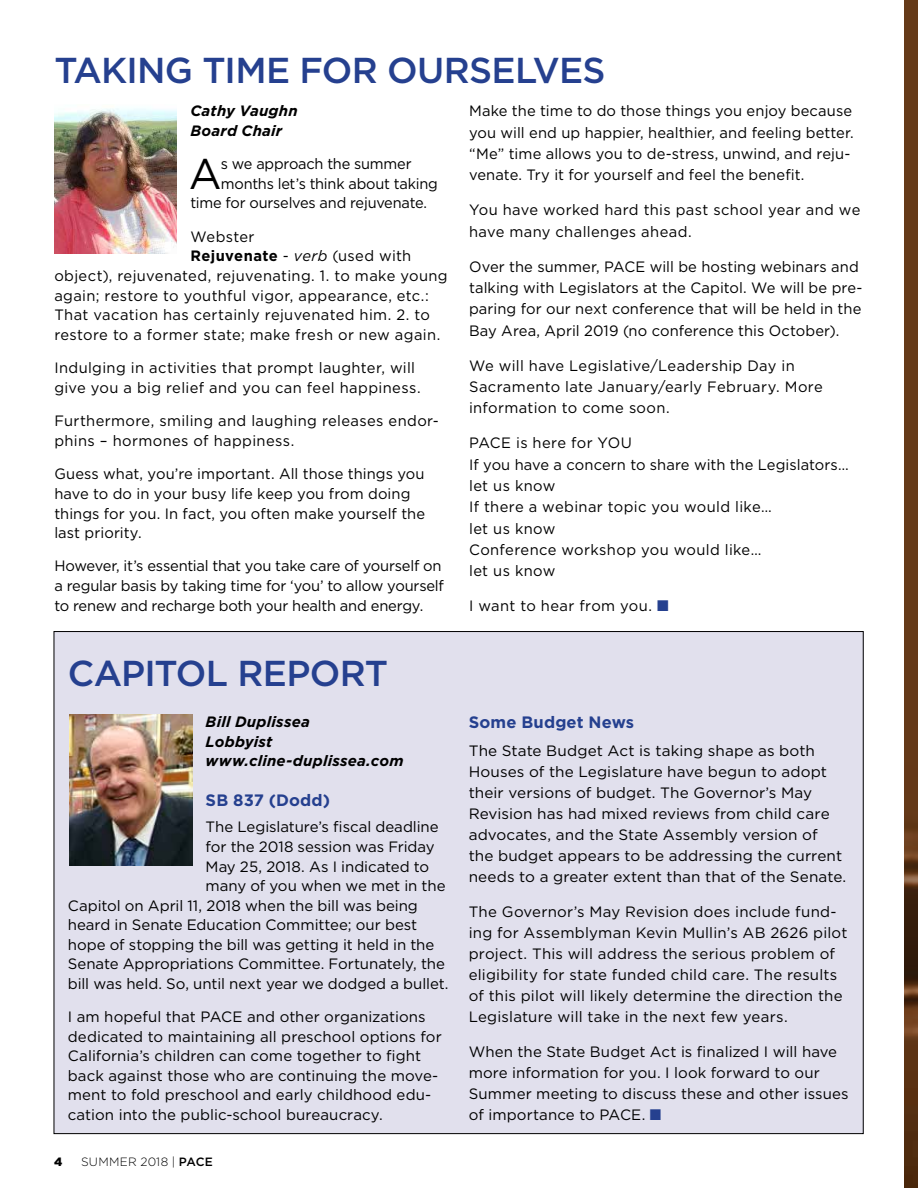
<style>
.page{position:relative;width:918px;height:1188px;background:#fff}
.page>*{position:absolute;margin:0;border:0;box-sizing:border-box;transform-origin:0 0}
.t1{font:42.9px "Gotham";color:#000}
.t2{font:500 36px "Gotham";letter-spacing:-.02em;color:#25408f}
.t3{font:700 16.5px "Gotham";letter-spacing:.01em;color:#25408f}
.t4{font:15px/21px "Gotham";letter-spacing:.005em;color:#000}
.t5{font:15px/21.3px "Gotham";letter-spacing:.025em;color:#000}
.t6{font:15px/19.6px "Gotham";letter-spacing:-.015em;color:#000}
.t7{font:italic 700 15px/19.5px "Gotham";letter-spacing:.01em;color:#000}
.t8{font:700 15px "Gotham";letter-spacing:.025em;color:#000}
.t9{font:15px "Gotham";letter-spacing:.03em;color:#000}
.t10{font:300 12px "Gotham HTF";letter-spacing:.025em;color:#000}
.t11{font:900 12px "Gotham HTF";color:#000}
.s1{color:#25408f}
.s2{font-weight:400}
.s3{font-weight:400;font-style:italic}
.s4{font-weight:500}
</style>
<div class="page">
<div style="left:904px;top:0;width:14px;height:1188px;background:#653a18"></div>
<img style="left:904px;top:833px;width:14px;height:355px">
<img style="left:54px;top:108px;width:123px;height:145px">
<div style="left:54px;top:632px;width:809px;height:502px;background:#e1e0ed"></div>
<img style="left:69px;top:715px;width:123px;height:150px">
<h2 class="t2" style="left:54px;top:47px;width:553px">TAKING TIME FOR OURSELVES</h2>
<p class="t7" style="left:190px;top:101px;width:109px">Cathy Vaughn<br>Board Chair</p>
<h1 class="t1" style="left:189px;top:146px;width:34px">A</h1>
<p class="t4" style="left:221px;top:153px;width:192px">s we approach the summer</p>
<p class="t4" style="left:469px;top:100px;width:386px;line-height:21.5px">Make the time to do those things you enjoy because you will end up happier, healthier, and feeling better. “Me” time allows you to de-stress, unwind, and reju&shy;venate. Try it for yourself and feel the benefit.</p>
<p class="t5" style="left:469px;top:199px;width:393px">You have worked hard this past school year and we have many challenges ahead.</p>
<p class="t4" style="left:469px;top:255px;width:395px">Over the summer, PACE will be hosting webinars and talking with Legislators at the Capitol. We will be pre&shy;paring for our next conference that will be held in the Bay Area, April 2019 (no conference this October).</p>
<p class="t5" style="left:469px;top:354px;width:355px">We will have Legislative/Leadership Day in<br>Sacramento late January/early February. More information to come soon.</p>
<p class="t4" style="left:469px;top:432px;width:381px">PACE is here for YOU<br>If you have a concern to share with the Legislators… let us know<br>If there a webinar topic you would like…<br>let us know<br>Conference workshop you would like…<br>let us know</p>
<p class="t9" style="left:469px;top:596px;width:201px">I want to hear from you. <span class="s1">■</span></p>
<p class="t6" style="left:221px;top:173px;width:218px">months let’s think about taking</p>
<p class="t6" style="left:191px;top:193px;width:238px">time for ourselves and rejuvenate.</p>
<p class="t5" style="left:190px;top:225px;width:66px">Webster</p>
<p class="t8" style="left:190px;top:246px;width:222px">Rejuvenate <span class="s2">-</span> <span class="s3">verb</span> <span class="s2">(used with</span></p>
<p class="t5" style="left:54px;top:265px;width:395px">object), rejuvenated, rejuvenating. 1. to make young</p>
<p class="t5" style="left:54px;top:284px;width:376px">again; restore to youthful vigor, appearance, etc.:</p>
<p class="t5" style="left:54px;top:304px;width:377px">That vacation has certainly rejuvenated him. 2. to</p>
<p class="t5" style="left:54px;top:324px;width:388px">restore to a former state; make fresh or new again.</p>
<p class="t5" style="left:54px;top:358px;width:368px;line-height:19.6px">Indulging in activities that prompt laughter, will give you a big relief and you can feel happiness.</p>
<p class="t5" style="left:54px;top:411px;width:386px;line-height:19.8px">Furthermore, smiling and laughing releases endor&shy;phins – hormones of happiness.</p>
<p class="t4" style="left:54px;top:464px;width:372px;line-height:19.6px">Guess what, you’re important. All those things you have to do in your busy life keep you from doing things for you. In fact, you often make yourself the last priority.</p>
<p class="t6" style="left:54px;top:556px;width:391px">However, it’s essential that you take care of yourself on a regular basis by taking time for ‘you’ to allow yourself to renew and recharge both your health and energy.</p>
<h2 class="t2" style="left:68px;top:650px;width:322px">CAPITOL REPORT</h2>
<p class="t7" style="left:206px;top:712px;width:199px">Bill Duplissea<br>Lobbyist www.cline-duplissea.com</p>
<p class="t3" style="left:206px;top:789px;width:126px">SB 837 (Dodd)</p>
<p class="t4" style="left:206px;top:816px;width:235px">The Legislature’s fiscal deadline</p>
<p class="t4" style="left:206px;top:836px;width:230px">for the 2018 session was Friday</p>
<p class="t4" style="left:206px;top:855px;width:225px">May 25, 2018. As I indicated to</p>
<p class="t4" style="left:206px;top:875px;width:241px">many of you when we met in the</p>
<p class="t4" style="left:68px;top:895px;width:352px">Capitol on April 11, 2018 when the bill was being</p>
<p class="t4" style="left:68px;top:914px;width:351px">heard in Senate Education Committee; our best</p>
<p class="t4" style="left:68px;top:934px;width:368px">hope of stopping the bill was getting it held in the</p>
<p class="t4" style="left:68px;top:953px;width:379px">Senate Appropriations Committee. Fortunately, the</p>
<p class="t4" style="left:68px;top:973px;width:382px">bill was held. So, until next year we dodged a bullet.</p>
<p class="t4" style="left:68px;top:1007px;width:376px;line-height:19.5px">I am hopeful that PACE and other organizations dedicated to maintaining all preschool options for California’s children can come together to fight back against those who are continuing the move&shy;ment to fold preschool and early childhood edu&shy;cation into the public-school bureaucracy.</p>
<p class="t11" style="left:54px;top:1155px;width:10px">4</p>
<p class="t10" style="left:81px;top:1155px;width:133px">SUMMER 2018 | <span class="s4">PACE</span></p>
<p class="t3" style="left:469px;top:712px;width:167px">Some Budget News</p>
<p class="t4" style="left:469px;top:740px;width:379px">The State Budget Act is taking shape as both Houses of the Legislature have begun to adopt their versions of budget. The Governor’s May Revision has had mixed reviews from child care advocates, and the State Assembly version of<br>the budget appears to be addressing the current needs to a greater extent than that of the Senate.</p>
<p class="t4" style="left:469px;top:901px;width:380px">The Governor’s May Revision does include fund&shy;ing for Assemblyman Kevin Mullin’s AB 2626 pilot project. This will address the serious problem of eligibility for state funded child care. The results of this pilot will likely determine the direction the Legislature will take in the next few years.</p>
<p class="t4" style="left:469px;top:1040px;width:381px">When the State Budget Act is finalized I will have more information for you. I look forward to our Summer meeting to discuss these and other issues of importance to PACE. <span class="s1">■</span></p>
</div>
